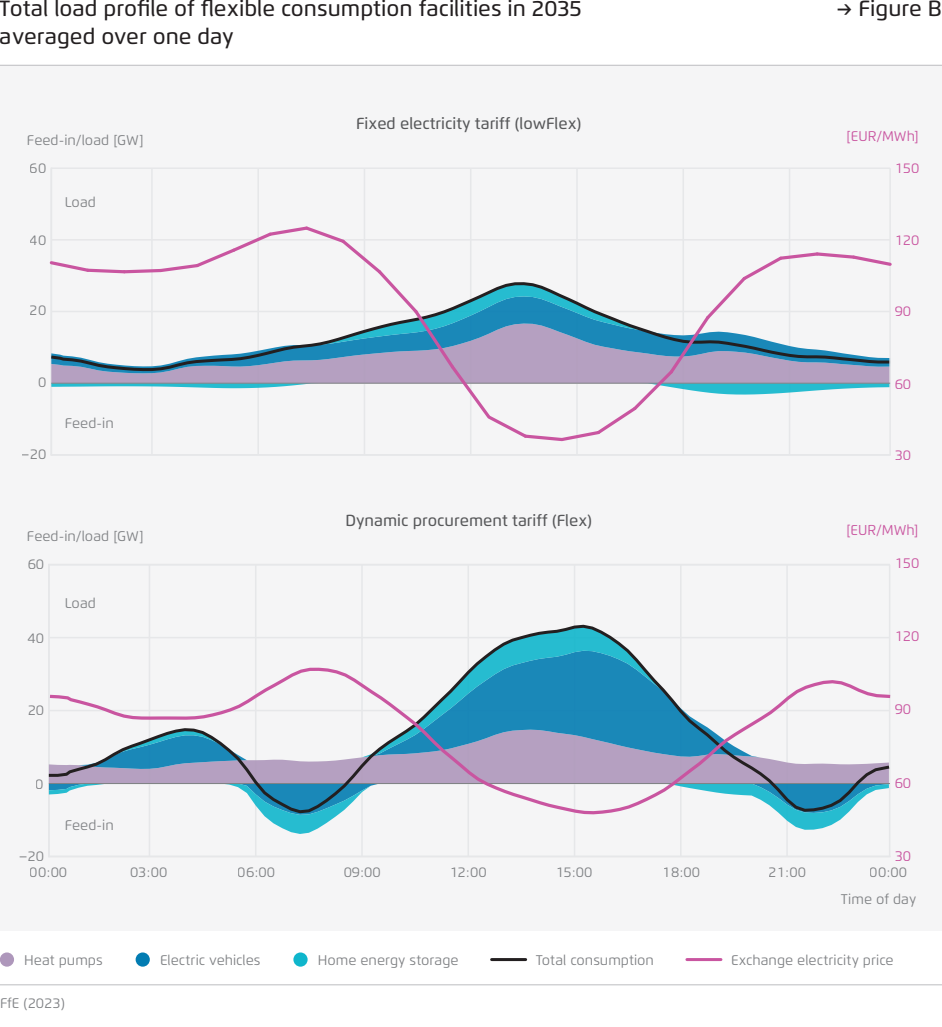
<style>
.page{position:relative;width:942px;height:1027px;background:#fff}
.page>*{position:absolute;margin:0;border:0;box-sizing:border-box;transform-origin:0 0}
.t1{font:500 22px "Flexo";color:#231f20}
.t2{font:500 16px "Flexo";color:#57585a}
.t3{font:14.2px "Flexo";color:#c955a0}
.t4{font:14px "Flexo";color:#808285}
.t5{font:14px "Flexo";color:#c955a0}
</style>
<div class="page">
<div style="left:0;top:65px;width:941px;height:865px;background:#f5f5f6"></div>
<hr style="left:0;top:65px;width:941px;height:1px;background:#bcbdc0">
<hr style="left:0;top:984px;width:941px;height:1px;background:#bcbdc0">
<hr style="left:151px;top:168px;width:2px;height:287px;background:#e6e7e9">
<hr style="left:257px;top:168px;width:2px;height:287px;background:#e6e7e9">
<hr style="left:363px;top:168px;width:2px;height:287px;background:#e6e7e9">
<hr style="left:470px;top:168px;width:1px;height:287px;background:#e6e7e9">
<hr style="left:576px;top:168px;width:1px;height:287px;background:#e6e7e9">
<hr style="left:682px;top:168px;width:1px;height:287px;background:#e6e7e9">
<hr style="left:788px;top:168px;width:2px;height:287px;background:#e6e7e9">
<hr style="left:51px;top:167px;width:838px;height:2px;background:#e6e7e9">
<hr style="left:51px;top:454px;width:838px;height:1px;background:#e6e7e9">
<hr style="left:51px;top:168px;width:1px;height:287px;background:#e6e7e9">
<hr style="left:149px;top:564px;width:1px;height:292px;background:#e6e7e9">
<hr style="left:255px;top:564px;width:1px;height:292px;background:#e6e7e9">
<hr style="left:361px;top:564px;width:1px;height:292px;background:#e6e7e9">
<hr style="left:467px;top:564px;width:2px;height:292px;background:#e6e7e9">
<hr style="left:573px;top:564px;width:2px;height:292px;background:#e6e7e9">
<hr style="left:679px;top:564px;width:2px;height:292px;background:#e6e7e9">
<hr style="left:786px;top:564px;width:1px;height:292px;background:#e6e7e9">
<hr style="left:49px;top:855px;width:840px;height:2px;background:#e6e7e9">
<hr style="left:48px;top:564px;width:2px;height:292px;background:#e6e7e9">
<svg style="left:263px;top:815px;width:100px;height:18px"></svg>
<svg style="left:679px;top:815px;width:167px;height:14px"></svg>
<hr style="left:49px;top:563px;width:840px;height:2px;background:#e6e7e9">
<hr style="left:889px;top:168px;width:1px;height:287px;background:#e6e7e9">
<hr style="left:888px;top:564px;width:2px;height:292px;background:#e6e7e9">
<svg style="left:50px;top:623px;width:839px;height:43px"></svg>
<div style="left:136px;top:952px;width:14px;height:14px;background:#027cb2;border-radius:50%"></div>
<div style="left:293px;top:952px;width:14px;height:14px;background:#0fb6cc;border-radius:50%"></div>
<div style="left:0;top:952px;width:14px;height:14px;background:#ae97bb;border-radius:50%"></div>
<hr style="left:491px;top:957px;width:34px;height:3px;background:#231f20">
<hr style="left:686px;top:957px;width:34px;height:3px;background:#c955a0">
<svg style="left:48px;top:666px;width:843px;height:149px"></svg>
<svg style="left:49px;top:224px;width:843px;height:219px"></svg>
<h1 class="t1" style="left:0;top:-5px;width:583px">Total load profile of flexible consumption facilities in 2035</h1>
<h1 class="t1" style="left:836px;top:-5px;width:106px">→ Figure B</h1>
<h1 class="t1" style="left:0;top:23px;width:235px">averaged over one day</h1>
<p class="t4" style="left:27px;top:132px;width:118px">Feed-in/load [GW]</p>
<p class="t4" style="left:30px;top:159px;width:18px">60</p>
<p class="t4" style="left:30px;top:231px;width:18px">40</p>
<p class="t4" style="left:65px;top:193px;width:33px">Load</p>
<p class="t4" style="left:30px;top:301px;width:18px">20</p>
<p class="t4" style="left:38px;top:373px;width:10px">0</p>
<p class="t4" style="left:22px;top:445px;width:26px">−20</p>
<p class="t4" style="left:65px;top:414px;width:50px">Feed-in</p>
<p class="t4" style="left:27px;top:528px;width:118px">Feed-in/load [GW]</p>
<p class="t4" style="left:27px;top:555px;width:18px">60</p>
<p class="t4" style="left:27px;top:629px;width:18px">40</p>
<p class="t4" style="left:65px;top:595px;width:33px">Load</p>
<p class="t4" style="left:27px;top:701px;width:18px">20</p>
<p class="t4" style="left:36px;top:775px;width:10px">0</p>
<p class="t4" style="left:19px;top:847px;width:26px">−20</p>
<p class="t4" style="left:65px;top:816px;width:50px">Feed-in</p>
<p class="t2" style="left:356px;top:114px;width:227px">Fixed electricity tariff (lowFlex)</p>
<p class="t2" style="left:345px;top:510px;width:248px">Dynamic procurement tariff (Flex)</p>
<p class="t5" style="left:846px;top:127px;width:74px">[EUR/MWh]</p>
<p class="t5" style="left:894px;top:159px;width:26px">150</p>
<p class="t5" style="left:894px;top:232px;width:26px">120</p>
<p class="t5" style="left:894px;top:302px;width:18px">90</p>
<p class="t5" style="left:894px;top:375px;width:18px">60</p>
<p class="t5" style="left:894px;top:446px;width:18px">30</p>
<p class="t3" style="left:846px;top:521px;width:74px">[EUR/MWh]</p>
<p class="t3" style="left:894px;top:554px;width:26px">150</p>
<p class="t3" style="left:894px;top:627px;width:26px">120</p>
<p class="t3" style="left:894px;top:700px;width:18px">90</p>
<p class="t3" style="left:894px;top:773px;width:18px">60</p>
<p class="t3" style="left:894px;top:847px;width:18px">30</p>
<p class="t4" style="left:30px;top:863px;width:39px">00:00</p>
<p class="t4" style="left:130px;top:863px;width:39px">03:00</p>
<p class="t4" style="left:238px;top:863px;width:39px">06:00</p>
<p class="t4" style="left:343px;top:863px;width:39px">09:00</p>
<p class="t4" style="left:449px;top:863px;width:39px">12:00</p>
<p class="t4" style="left:555px;top:863px;width:39px">15:00</p>
<p class="t4" style="left:662px;top:863px;width:39px">18:00</p>
<p class="t4" style="left:768px;top:863px;width:39px">21:00</p>
<p class="t4" style="left:869px;top:863px;width:39px">00:00</p>
<p class="t4" style="left:24px;top:951px;width:80px">Heat pumps</p>
<p class="t4" style="left:160px;top:951px;width:102px">Electric vehicles</p>
<p class="t4" style="left:317px;top:951px;width:142px">Home energy storage</p>
<p class="t4" style="left:0;top:994px;width:66px">FfE (2023)</p>
<p class="t4" style="left:840px;top:890px;width:77px">Time of day</p>
<p class="t4" style="left:535px;top:951px;width:120px">Total consumption</p>
<p class="t4" style="left:730px;top:951px;width:164px">Exchange electricity price</p>
</div>
